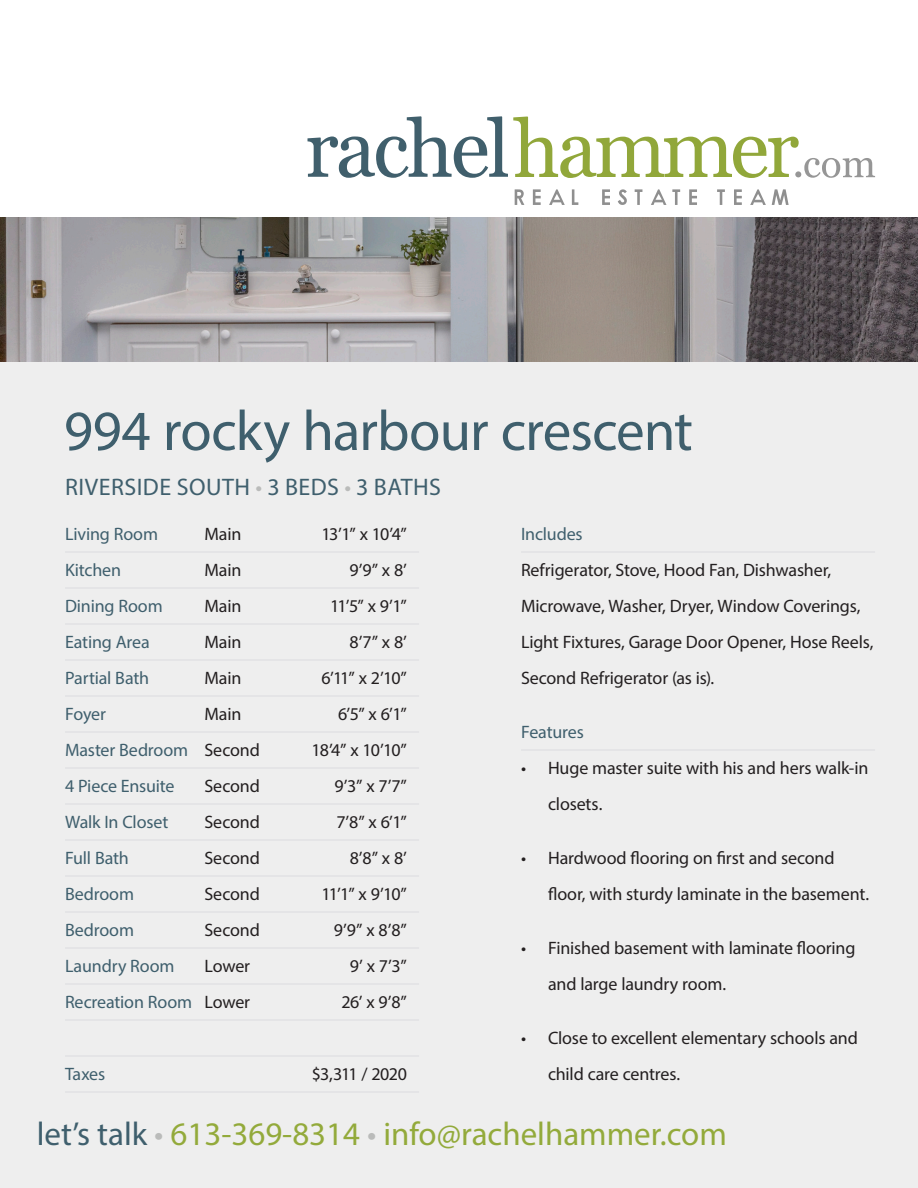
<style>
.page{position:relative;width:918px;height:1188px;background:#fff}
.page>*{position:absolute;margin:0;border:0;box-sizing:border-box;transform-origin:0 0}
.Header_1{font:57px "Myriad Pro";letter-spacing:-.015em;color:#3f5f6d}
.t1{font:33px "Myriad Pro";color:#93aa3b}
.Fast_Notes{font:24px "Myriad Pro";letter-spacing:.02em;color:#3f5f6d}
.Small_Text{font:18px/36px "Myriad Pro";letter-spacing:-.005em;color:#231f20}
.Specs{font:18px "Myriad Pro";letter-spacing:-.01em;color:#231f20}
.Specs-2{font:18px "Myriad Pro";letter-spacing:-.01em;color:#3f5f6d}
.s1{color:#babbba}
.s2{color:#231f20}
.s3{color:#3f5f6d}
</style>
<div class="page">
<div style="left:0;top:218px;width:918px;height:970px;background:#eee"></div>
<svg style="left:515px;top:189px;width:9px;height:16px"></svg>
<svg style="left:533px;top:189px;width:8px;height:16px"></svg>
<svg style="left:549px;top:189px;width:16px;height:16px"></svg>
<svg style="left:572px;top:189px;width:6px;height:16px"></svg>
<svg style="left:602px;top:189px;width:8px;height:16px"></svg>
<svg style="left:618px;top:189px;width:9px;height:16px"></svg>
<svg style="left:635px;top:189px;width:7px;height:16px"></svg>
<svg style="left:651px;top:189px;width:15px;height:16px"></svg>
<svg style="left:672px;top:189px;width:8px;height:16px"></svg>
<svg style="left:689px;top:189px;width:8px;height:16px"></svg>
<svg style="left:717px;top:189px;width:8px;height:16px"></svg>
<svg style="left:734px;top:189px;width:8px;height:16px"></svg>
<svg style="left:750px;top:189px;width:16px;height:16px"></svg>
<svg style="left:772px;top:189px;width:17px;height:16px"></svg>
<svg style="left:308px;top:116px;width:567px;height:62px"></svg>
<img style="left:0;top:218px;width:918px;height:144px">
<hr style="left:65px;top:551px;width:354px;height:2px;background:#e1e2e4">
<hr style="left:65px;top:587px;width:354px;height:2px;background:#e1e2e4">
<hr style="left:65px;top:623px;width:354px;height:2px;background:#e1e2e4">
<hr style="left:65px;top:659px;width:354px;height:2px;background:#e1e2e4">
<hr style="left:65px;top:695px;width:354px;height:2px;background:#e1e2e4">
<hr style="left:65px;top:731px;width:354px;height:2px;background:#e1e2e4">
<hr style="left:65px;top:767px;width:354px;height:2px;background:#e1e2e4">
<hr style="left:65px;top:803px;width:354px;height:2px;background:#e1e2e4">
<hr style="left:65px;top:839px;width:354px;height:2px;background:#e1e2e4">
<hr style="left:65px;top:875px;width:354px;height:2px;background:#e1e2e4">
<hr style="left:65px;top:911px;width:354px;height:2px;background:#e1e2e4">
<hr style="left:65px;top:947px;width:354px;height:2px;background:#e1e2e4">
<hr style="left:65px;top:983px;width:354px;height:2px;background:#e1e2e4">
<hr style="left:65px;top:1019px;width:354px;height:2px;background:#e1e2e4">
<hr style="left:65px;top:1055px;width:354px;height:2px;background:#e1e2e4">
<hr style="left:65px;top:1091px;width:354px;height:2px;background:#e1e2e4">
<hr style="left:521px;top:551px;width:354px;height:2px;background:#e1e2e4">
<hr style="left:521px;top:749px;width:354px;height:2px;background:#e1e2e4">
<p class="Header_1" style="left:64px;top:396px;width:631px">994 rocky harbour crescent</p>
<p class="Fast_Notes" style="left:65px;top:472px;width:377px">RIVERSIDE SOUTH <span class="s1">•</span> 3 BEDS <span class="s1">•</span> 3 BATHS</p>
<p class="Specs-2" style="left:65px;top:523px;width:95px">Living Room</p>
<p class="Specs" style="left:205px;top:523px;width:38px">Main</p>
<p class="Specs" style="left:321px;top:523px;width:87px">13’1” x 10’4”</p>
<p class="Specs-2" style="left:65px;top:559px;width:58px">Kitchen</p>
<p class="Specs" style="left:205px;top:559px;width:38px">Main</p>
<p class="Specs" style="left:349px;top:559px;width:59px">9’9” x 8’</p>
<p class="Specs-2" style="left:65px;top:595px;width:99px">Dining Room</p>
<p class="Specs" style="left:205px;top:595px;width:38px">Main</p>
<p class="Specs" style="left:330px;top:595px;width:78px">11’5” x 9’1”</p>
<p class="Specs-2" style="left:65px;top:631px;width:86px">Eating Area</p>
<p class="Specs" style="left:205px;top:631px;width:38px">Main</p>
<p class="Specs" style="left:350px;top:631px;width:59px">8’7” x 8’</p>
<p class="Specs-2" style="left:65px;top:667px;width:86px">Partial Bath</p>
<p class="Specs" style="left:205px;top:667px;width:38px">Main</p>
<p class="Specs" style="left:321px;top:667px;width:87px">6’11” x 2’10”</p>
<p class="Specs-2" style="left:65px;top:703px;width:42px">Foyer</p>
<p class="Specs" style="left:205px;top:703px;width:38px">Main</p>
<p class="Specs" style="left:338px;top:703px;width:70px">6’5” x 6’1”</p>
<p class="Specs-2" style="left:65px;top:739px;width:196px">Master Bedroom <span class="s2">Second</span></p>
<p class="Specs" style="left:312px;top:739px;width:97px">18’4” x 10’10”</p>
<p class="Specs-2" style="left:65px;top:775px;width:111px">4 Piece Ensuite</p>
<p class="Specs" style="left:205px;top:775px;width:57px">Second</p>
<p class="Specs" style="left:334px;top:775px;width:74px">9’3” x 7’7”</p>
<p class="Specs-2" style="left:65px;top:811px;width:105px">Walk In Closet</p>
<p class="Specs" style="left:205px;top:811px;width:57px">Second</p>
<p class="Specs" style="left:336px;top:811px;width:72px">7’8” x 6’1”</p>
<p class="Specs-2" style="left:65px;top:847px;width:65px">Full Bath</p>
<p class="Specs" style="left:205px;top:847px;width:57px">Second</p>
<p class="Specs" style="left:350px;top:847px;width:59px">8’8” x 8’</p>
<p class="Specs-2" style="left:65px;top:883px;width:71px">Bedroom</p>
<p class="Specs" style="left:205px;top:883px;width:57px">Second</p>
<p class="Specs" style="left:322px;top:883px;width:87px">11’1” x 9’10”</p>
<p class="Specs-2" style="left:65px;top:919px;width:71px">Bedroom</p>
<p class="Specs" style="left:205px;top:919px;width:57px">Second</p>
<p class="Specs" style="left:334px;top:919px;width:75px">9’9” x 8’8”</p>
<p class="Specs-2" style="left:65px;top:955px;width:111px">Laundry Room</p>
<p class="Specs" style="left:205px;top:955px;width:47px">Lower</p>
<p class="Specs" style="left:350px;top:955px;width:59px">9’ x 7’3”</p>
<p class="Specs-2" style="left:65px;top:991px;width:187px">Recreation Room <span class="s2">Lower</span></p>
<p class="Specs" style="left:342px;top:991px;width:67px">26’ x 9’8”</p>
<p class="Specs-2" style="left:521px;top:523px;width:63px">Includes</p>
<p class="Small_Text" style="left:521px;top:552px;width:354px">Refrigerator, Stove, Hood Fan, Dishwasher, Microwave, Washer, Dryer, Window Coverings, Light Fixtures, Garage Door Opener, Hose Reels, Second Refrigerator (as is).</p>
<p class="Specs-2" style="left:521px;top:721px;width:64px">Features</p>
<p class="Small_Text" style="left:548px;top:750px;width:322px;text-indent:-27px">• Huge master suite with his and hers walk-in closets.</p>
<p class="Small_Text" style="left:548px;top:840px;width:323px;text-indent:-27px">• Hardwood flooring on first and second floor, with sturdy laminate in the basement.</p>
<p class="Small_Text" style="left:548px;top:930px;width:309px;text-indent:-27px">• Finished basement with laminate flooring and large laundry room.</p>
<p class="Small_Text" style="left:548px;top:1020px;width:311px;text-indent:-27px">• Close to excellent elementary schools and child care centres.</p>
<p class="Specs-2" style="left:65px;top:1063px;width:42px">Taxes</p>
<p class="Specs" style="left:312px;top:1063px;width:97px">$3,311 / 2020</p>
<p class="t1" style="left:37px;top:1113px;width:692px"><span class="s3">let’s talk</span> <span class="s1">•</span> 613-369-8314 <span class="s1">•</span> info@rachelhammer.com</p>
</div>
